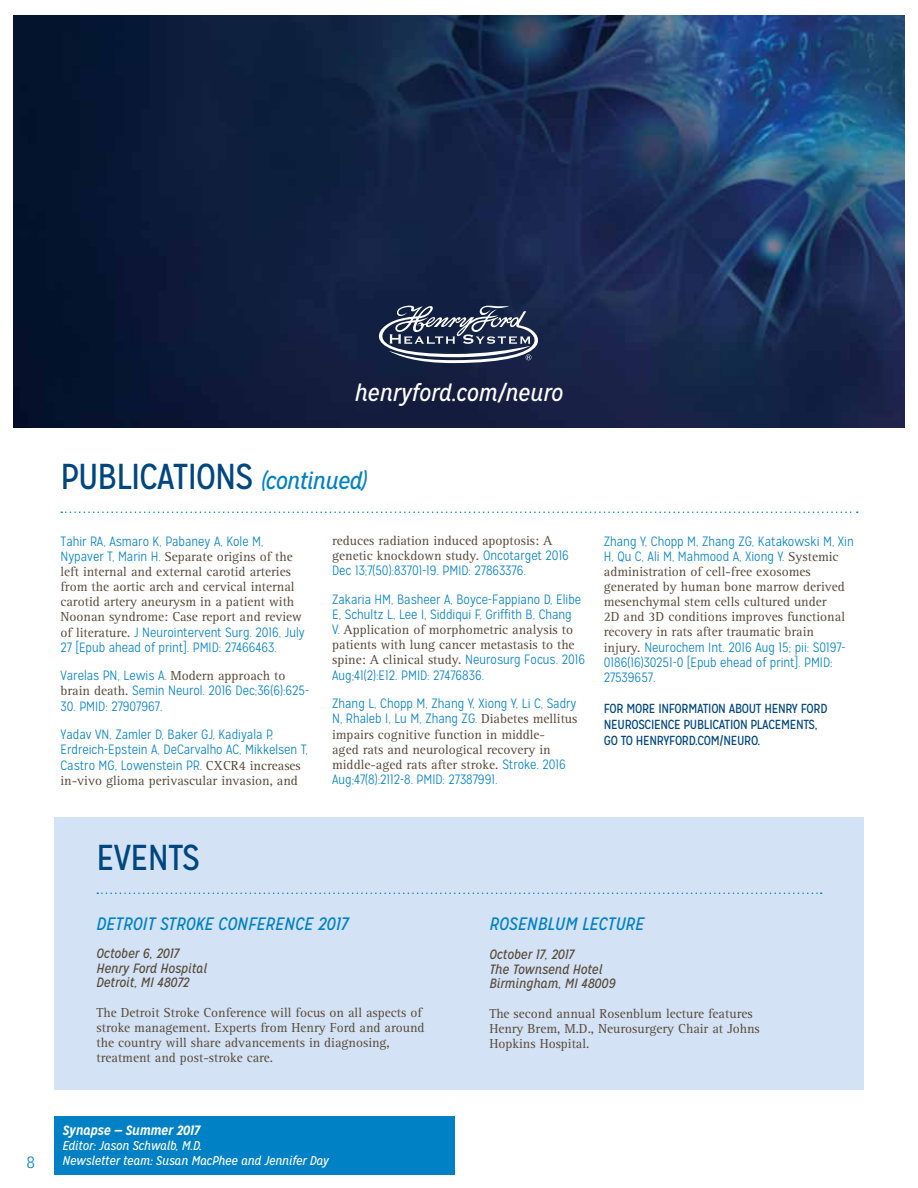
<style>
.page{position:relative;width:918px;height:1188px;background:#fff}
.page>*{position:absolute;margin:0;border:0;box-sizing:border-box;transform-origin:0 0}
.t1{font:36px "Mission Gothic";letter-spacing:-.025em;color:#00467f}
.t2{font:italic 24px "Mission Gothic";color:#fff}
.t3{font:italic 18px "Mission Gothic";color:#0081c6}
.t4{font:300 18px "Rotis Sans Serif";color:#0081c6}
.t5{font:13.5px/15.1px "Rotis Serif";color:#584a3a}
.t6{font:300 13.5px/15.1px "Mission Gothic";color:#0081c6}
.t7{font:italic 13.5px/14.5px "Mission Gothic";color:#584a3a}
.t8{font:italic 700 13.5px "Mission Gothic";letter-spacing:-.01em;color:#fff}
.t9{font:13.2px/15.8px "Mission Gothic";letter-spacing:-.025em;color:#00467f}
.t10{font:italic 12.75px/15px "Mission Gothic";letter-spacing:-.01em;color:#fff}
.s1{font-style:italic;font-size:24px;color:#0081c6}
.s2{font-family:"Mission Gothic";font-weight:300;color:#0081c6}
.s3{font-family:"Rotis Serif";font-weight:400;color:#584a3a}
</style>
<div class="page">
<div style="left:54px;top:817px;width:810px;height:273px;background:#d3e2f4"></div>
<svg style="left:61px;top:512px;width:797px;height:1px"></svg>
<svg style="left:97px;top:893px;width:725px;height:1px"></svg>
<img style="left:14px;top:16px;width:890px;height:412px">
<svg style="left:375px;top:305px;width:168px;height:58px"></svg>
<div style="left:54px;top:1116px;width:401px;height:58px;background:#0081c6"></div>
<h2 class="t2" style="left:355px;top:379px;width:210px">henryford.com/neuro</h2>
<h1 class="t1" style="left:60px;top:455px;width:308px">PUBLICATIONS <span class="s1">(continued)</span></h1>
<p class="t6" style="left:60px;top:534px;width:205px">Tahir RA, Asmaro K, Pabaney A, Kole M,</p>
<p class="t5" style="left:60px;top:549px;width:243px"><span class="s2">Nypaver T, Marin H.</span> Separate origins of the left internal and external carotid arteries from the aortic arch and cervical internal carotid artery aneurysm in a patient with Noonan syndrome: Case report and review</p>
<p class="t6" style="left:60px;top:624px;width:246px"><span class="s3">of literature.</span> J Neurointervent Surg. 2016, July<br>27 [Epub ahead of print]. PMID: 27466463.</p>
<p class="t6" style="left:60px;top:668px;width:250px">Varelas PN, Lewis A. <span class="s3">Modern approach to brain death.</span> Semin Neurol. 2016 Dec;36(6):625-</p>
<p class="t6" style="left:60px;top:692px;width:214px;line-height:28.7px">30. PMID: 27907967.<br>Yadav VN, Zamler D, Baker GJ, Kadiyala P,</p>
<p class="t6" style="left:60px;top:742px;width:249px">Erdreich-Epstein A, DeCarvalho AC, Mikkelsen T,<br>Castro MG, Lowenstein PR. <span class="s3">CXCR4 increases</span></p>
<p class="t5" style="left:60px;top:773px;width:239px">in-vivo glioma perivascular invasion, and</p>
<p class="t5" style="left:332px;top:533px;width:238px">reduces radiation induced apoptosis: A genetic knockdown study. <span class="s2">Oncotarget 2016</span></p>
<p class="t6" style="left:332px;top:556px;width:251px;line-height:28.7px">Dec 13;7(50):83701-19. PMID: 27863376.<br>Zakaria HM, Basheer A, Boyce-Fappiano D, Elibe</p>
<p class="t6" style="left:332px;top:607px;width:241px">E, Schultz L, Lee I, Siddiqui F, Griffith B, Chang</p>
<p class="t5" style="left:332px;top:623px;width:255px"><span class="s2">V.</span> Application of morphometric analysis to patients with lung cancer metastasis to the spine: A clinical study. <span class="s2">Neurosurg Focus. 2016</span></p>
<p class="t6" style="left:332px;top:661px;width:246px;line-height:28.7px">Aug;41(2):E12. PMID: 27476836.<br>Zhang L, Chopp M, Zhang Y, Xiong Y, Li C, Sadry</p>
<p class="t6" style="left:332px;top:711px;width:247px">N, Rhaleb I, Lu M, Zhang ZG. <span class="s3">Diabetes mellitus</span></p>
<p class="t5" style="left:332px;top:727px;width:235px">impairs cognitive function in middle&shy;aged rats and neurological recovery in middle-aged rats after stroke. <span class="s2">Stroke. 2016</span></p>
<p class="t6" style="left:332px;top:772px;width:167px">Aug;47(8):2112-8. PMID: 27387991.</p>
<p class="t6" style="left:604px;top:533px;width:252px">Zhang Y, Chopp M, Zhang ZG, Katakowski M, Xin<br>H, Qu C, Ali M, Mahmood A, Xiong Y. <span class="s3">Systemic</span></p>
<p class="t5" style="left:604px;top:564px;width:243px">administration of cell-free exosomes generated by human bone marrow derived mesenchymal stem cells cultured under 2D and 3D conditions improves functional recovery in rats after traumatic brain</p>
<p class="t6" style="left:604px;top:640px;width:243px"><span class="s3">injury.</span> Neurochem Int. 2016 Aug 15; pii: S0197-<br>0186(16)30251-0 [Epub ehead of print]. PMID:<br>27539657.</p>
<p class="t9" style="left:604px;top:701px;width:225px">FOR MORE INFORMATION ABOUT HENRY FORD<br>NEUROSCIENCE PUBLICATION PLACEMENTS,<br>GO TO HENRYFORD.COM/NEURO.</p>
<h1 class="t1" style="left:97px;top:836px;width:105px">EVENTS</h1>
<h3 class="t3" style="left:97px;top:913px;width:253px">DETROIT STROKE CONFERENCE 2017</h3>
<p class="t7" style="left:97px;top:946px;width:112px">October 6, 2017<br>Henry Ford Hospital<br>Detroit, MI 48072</p>
<p class="t5" style="left:97px;top:1005px;width:330px">The Detroit Stroke Conference will focus on all aspects of stroke management. Experts from Henry Ford and around the country will share advancements in diagnosing, treatment and post-stroke care.</p>
<p class="t8" style="left:63px;top:1122px;width:138px">Synapse — Summer 2017</p>
<p class="t10" style="left:63px;top:1138px;width:268px">Editor: Jason Schwalb, M.D.<br>Newsletter team: Susan MacPhee and Jennifer Day</p>
<h3 class="t4" style="left:26px;top:1151px;width:10px">8</h3>
<p class="t8" style="left:72px;top:1154px;width:138px">Synapse — Summer 2017</p>
<h3 class="t3" style="left:489px;top:913px;width:156px">ROSENBLUM LECTURE</h3>
<p class="t7" style="left:489px;top:947px;width:127px">October 17, 2017<br>The Townsend Hotel<br>Birmingham, MI 48009</p>
<p class="t5" style="left:489px;top:1006px;width:272px">The second annual Rosenblum lecture features<br>Henry Brem, M.D., Neurosurgery Chair at Johns<br>Hopkins Hospital.</p>
</div>
